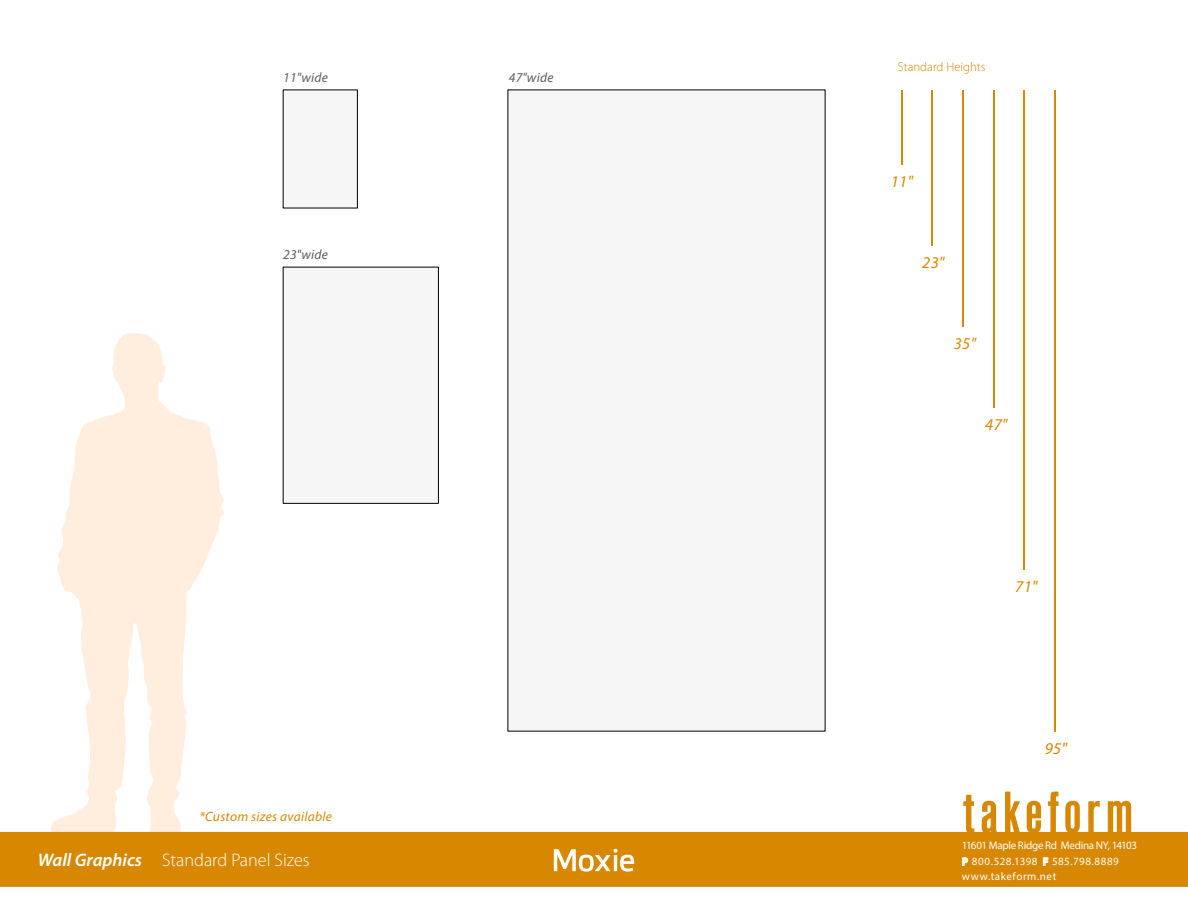
<style>
.page{position:relative;width:1188px;height:918px;background:#fff}
.page>*{position:absolute;margin:0;border:0;box-sizing:border-box;transform-origin:0 0}
.t1{font:300 18.15px "Myriad Pro";color:#fff}
.t2{font:italic 16.5px "Myriad Pro";letter-spacing:.02em;color:#d78800}
.t3{font:italic 13.5px "Myriad Pro";letter-spacing:.02em;color:#5e5d5e}
.t4{font:italic 13.5px "Myriad Pro";letter-spacing:.02em;color:#d78800}
.t5{font:300 12.75px "Myriad Pro";color:#d78800}
.t6{font:11.1px/15.5px "Myriad Pro";letter-spacing:.005em;color:#fff}
.s1{font-weight:600;font-style:italic}
.s2{font-weight:700}
</style>
<div class="page">
<svg style="left:57px;top:333px;width:167px;height:459px;fill:#ffeddd"></svg>
<svg style="left:0;top:792px;width:1188px;height:95px;fill:#d78800"></svg>
<svg style="left:962px;top:858px;width:6px;height:8px"></svg>
<svg style="left:1043px;top:858px;width:5px;height:8px"></svg>
<svg style="left:554px;top:849px;width:80px;height:23px"></svg>
<div style="left:283px;top:90px;width:75px;height:118px;background:#f6f6f7;border:1px solid #000"></div>
<div style="left:283px;top:267px;width:156px;height:236px;background:#f6f6f7;border:1px solid #000"></div>
<div style="left:508px;top:90px;width:317px;height:641px;background:#f6f6f7"></div>
<hr style="left:901px;top:90px;width:2px;height:74px;background:#d78800">
<hr style="left:932px;top:90px;width:1px;height:155px;background:#d78800">
<hr style="left:962px;top:90px;width:2px;height:236px;background:#d78800">
<hr style="left:993px;top:90px;width:2px;height:317px;background:#d78800">
<hr style="left:1023px;top:90px;width:2px;height:479px;background:#d78800">
<hr style="left:1054px;top:90px;width:2px;height:641px;background:#d78800">
<p class="t3" style="left:283px;top:69px;width:46px">11"wide</p>
<p class="t3" style="left:283px;top:246px;width:46px">23"wide</p>
<p class="t3" style="left:509px;top:69px;width:46px">47"wide</p>
<p class="t4" style="left:199px;top:808px;width:134px">*Custom sizes available</p>
<p class="t5" style="left:898px;top:59px;width:89px">Standard Heights</p>
<h2 class="t2" style="left:891px;top:172px;width:23px">11"</h2>
<h2 class="t2" style="left:922px;top:253px;width:23px">23"</h2>
<h2 class="t2" style="left:954px;top:334px;width:23px">35"</h2>
<h2 class="t2" style="left:985px;top:415px;width:23px">47"</h2>
<h2 class="t2" style="left:1015px;top:577px;width:23px">71"</h2>
<h2 class="t2" style="left:1045px;top:739px;width:23px">95"</h2>
<h1 class="t1" style="left:38px;top:850px;width:273px"><span class="s1">Wall Graphics</span> Standard Panel Sizes</h1>
<p class="t6" style="left:962px;top:838px;width:177px">11601 Maple Ridge Rd Medina NY, 14103<br><span class="s2">P</span> 800.528.1398 <span class="s2">F</span> 585.798.8889 www.takeform.net</p>
</div>
